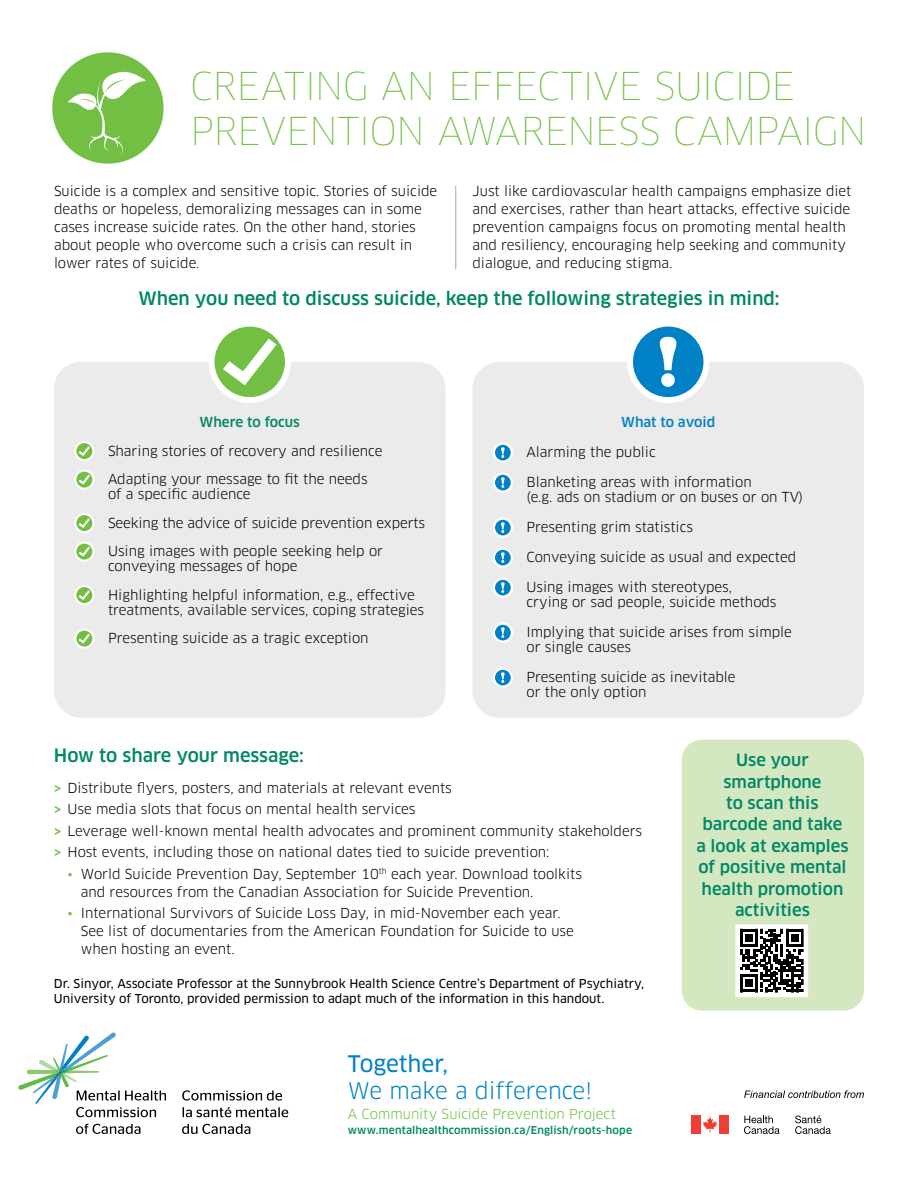
<style>
.page{position:relative;width:918px;height:1188px;background:#fff}
.page>*{position:absolute;margin:0;border:0;box-sizing:border-box;transform-origin:0 0}
.t1{font:100 37.5px/45px "Clan OT";letter-spacing:-.015em;color:#72bf44}
.t2{font:22.35px "Clan OT";color:#0081c6}
.t3{font:22.35px "Clan OT News";color:#0081c6}
.t4{font:500 18px "Clan OT";color:#008765}
.t5{font:500 16.5px/21.5px "Clan OT";color:#008765;text-align:center}
.t6{font:13.5px/18px "Clan OT";color:#000}
.t7{font:13.5px "Clan OT";letter-spacing:-.005em;color:#72bf44}
.t8{font:500 13.5px "Clan OT";color:#008765}
.t9{font:500 13.5px "Clan OT";color:#0081c6}
.t10{font:12px/15px "Clan OT News";color:#000}
.t11{font:500 10.5px "Clan OT";letter-spacing:.015em;color:#008765}
.s1{font-weight:500;color:#72bf44}
.s2{color:#72bf44}
</style>
<div class="page">
<svg style="left:52px;top:52px;width:112px;height:112px"></svg>
<svg style="left:76px;top:1124px;width:64px;height:10px"></svg>
<svg style="left:182px;top:1090px;width:100px;height:11px"></svg>
<svg style="left:183px;top:1107px;width:105px;height:10px"></svg>
<svg style="left:182px;top:1124px;width:68px;height:10px"></svg>
<svg style="left:18px;top:1033px;width:148px;height:84px"></svg>
<svg style="left:744px;top:1090px;width:120px;height:8px"></svg>
<svg style="left:703px;top:1117px;width:14px;height:15px"></svg>
<div style="left:692px;top:1116px;width:9px;height:18px;background:#ef3e33"></div>
<div style="left:719px;top:1116px;width:9px;height:18px;background:#ef3e33"></div>
<svg style="left:795px;top:1116px;width:36px;height:18px"></svg>
<svg style="left:744px;top:1116px;width:36px;height:18px"></svg>
<div style="left:682px;top:740px;width:182px;height:271px;background:#d3e8c1;border-radius:20px"></div>
<svg style="left:735px;top:924px;width:73px;height:73px;background:#858585"></svg>
<hr style="left:456px;top:186px;width:1px;height:83px;background:#a7a9ac">
<div style="left:54px;top:362px;width:392px;height:356px;background:#ebebec;border-radius:27px"></div>
<div style="left:472px;top:362px;width:392px;height:356px;background:#ebebec;border-radius:27px"></div>
<svg style="left:74px;top:441px;width:20px;height:20px"></svg>
<svg style="left:74px;top:470px;width:20px;height:20px"></svg>
<svg style="left:74px;top:513px;width:20px;height:20px"></svg>
<svg style="left:74px;top:542px;width:20px;height:20px"></svg>
<svg style="left:74px;top:585px;width:20px;height:20px"></svg>
<svg style="left:74px;top:629px;width:20px;height:20px"></svg>
<svg style="left:494px;top:444px;width:18px;height:18px"></svg>
<div style="left:493px;top:442px;width:20px;height:21px;border:2px solid #fff;border-radius:50%"></div>
<svg style="left:501px;top:447px;width:4px;height:11px"></svg>
<svg style="left:494px;top:474px;width:18px;height:18px"></svg>
<div style="left:493px;top:472px;width:20px;height:21px;border:2px solid #fff;border-radius:50%"></div>
<svg style="left:501px;top:477px;width:4px;height:11px"></svg>
<svg style="left:494px;top:519px;width:18px;height:18px"></svg>
<div style="left:493px;top:517px;width:20px;height:21px;border:2px solid #fff;border-radius:50%"></div>
<svg style="left:501px;top:522px;width:4px;height:11px"></svg>
<svg style="left:494px;top:549px;width:18px;height:18px"></svg>
<div style="left:493px;top:547px;width:20px;height:21px;border:2px solid #fff;border-radius:50%"></div>
<svg style="left:501px;top:552px;width:4px;height:11px"></svg>
<svg style="left:494px;top:579px;width:18px;height:18px"></svg>
<div style="left:493px;top:577px;width:20px;height:21px;border:2px solid #fff;border-radius:50%"></div>
<svg style="left:501px;top:582px;width:4px;height:11px"></svg>
<svg style="left:494px;top:624px;width:18px;height:18px"></svg>
<div style="left:493px;top:622px;width:20px;height:21px;border:2px solid #fff;border-radius:50%"></div>
<svg style="left:501px;top:627px;width:4px;height:11px"></svg>
<svg style="left:494px;top:669px;width:18px;height:18px"></svg>
<div style="left:493px;top:667px;width:20px;height:21px;border:2px solid #fff;border-radius:50%"></div>
<svg style="left:501px;top:672px;width:4px;height:11px"></svg>
<svg style="left:209px;top:326px;width:79px;height:77px"></svg>
<div style="left:630px;top:324px;width:76px;height:76px;background:#0081c6;border-radius:50%"></div>
<div style="left:627px;top:321px;width:82px;height:82px;border:6px solid #fff;border-radius:50%"></div>
<svg style="left:660px;top:337px;width:16px;height:50px"></svg>
<h1 class="t1" style="left:190px;top:63px;width:678px">CREATING AN EFFECTIVE SUICIDE<br>PREVENTION AWARENESS CAMPAIGN</h1>
<p class="t6" style="left:54px;top:182px;width:385px">Suicide is a complex and sensitive topic. Stories of suicide deaths or hopeless, demoralizing messages can in some cases increase suicide rates. On the other hand, stories about people who overcome such a crisis can result in lower rates of suicide.</p>
<p class="t6" style="left:472px;top:182px;width:380px">Just like cardiovascular health campaigns emphasize diet and exercises, rather than heart attacks, effective suicide prevention campaigns focus on promoting mental health and resiliency, encouraging help seeking and community dialogue, and reducing stigma.</p>
<h3 class="t4" style="left:138px;top:288px;width:643px">When you need to discuss suicide, keep the following strategies in mind:</h3>
<p class="t8" style="left:200px;top:415px;width:102px">Where to focus</p>
<p class="t6" style="left:108px;top:437px;width:276px;line-height:28.5px">Sharing stories of recovery and resilience<br>Adapting your message to fit the needs</p>
<p class="t6" style="left:108px;top:480px;width:319px;line-height:28.5px">of a specific audience<br>Seeking the advice of suicide prevention experts<br>Using images with people seeking help or</p>
<p class="t6" style="left:108px;top:552px;width:308px;line-height:28.5px">conveying messages of hope<br>Highlighting helpful information, e.g., effective</p>
<p class="t6" style="left:108px;top:596px;width:318px;line-height:28.5px">treatments, available services, coping strategies<br>Presenting suicide as a tragic exception</p>
<p class="t9" style="left:621px;top:415px;width:96px">What to avoid</p>
<p class="t6" style="left:526px;top:444px;width:131px">Alarming the public</p>
<p class="t6" style="left:526px;top:475px;width:278px;line-height:15px">Blanketing areas with information<br>(e.g. ads on stadium or on buses or on TV)</p>
<p class="t6" style="left:526px;top:519px;width:168px">Presenting grim statistics</p>
<p class="t6" style="left:526px;top:549px;width:271px">Conveying suicide as usual and expected</p>
<p class="t6" style="left:526px;top:580px;width:252px;line-height:15px">Using images with stereotypes, crying or sad people, suicide methods</p>
<p class="t6" style="left:526px;top:625px;width:267px;line-height:15px">Implying that suicide arises from simple or single causes</p>
<p class="t6" style="left:526px;top:670px;width:211px;line-height:15px">Presenting suicide as inevitable or the only option</p>
<h3 class="t4" style="left:54px;top:744px;width:252px">How to share your message:</h3>
<p class="t6" style="left:54px;top:777px;width:590px;line-height:21.3px"><span class="s1">&gt;</span> Distribute flyers, posters, and materials at relevant events<br><span class="s1">&gt;</span> Use media slots that focus on mental health services<br><span class="s1">&gt;</span> Leverage well-known mental health advocates and prominent community stakeholders <span class="s1">&gt;</span> Host events, including those on national dates tied to suicide prevention:</p>
<p class="t6" style="left:81px;top:865px;width:503px;text-indent:-14px"><span class="s2">•</span> World Suicide Prevention Day, September 10<sup>th</sup> each year. Download toolkits and resources from the Canadian Association for Suicide Prevention.</p>
<p class="t6" style="left:81px;top:904px;width:495px;text-indent:-14px"><span class="s2">•</span> International Survivors of Suicide Loss Day, in mid‑ November each year.<br>See list of documentaries from the American Foundation for Suicide to use when hosting an event.</p>
<p class="t10" style="left:54px;top:976px;width:592px">Dr. Sinyor, Associate Professor at the Sunnybrook Health Science Centre’s Department of Psychiatry,<br>University of Toronto, provided permission to adapt much of the information in this handout.</p>
<h2 class="t3" style="left:348px;top:1051px;width:102px">Together,</h2>
<h2 class="t2" style="left:348px;top:1078px;width:246px">We make a difference!</h2>
<p class="t7" style="left:348px;top:1106px;width:270px">A Community Suicide Prevention Project</p>
<p class="t11" style="left:348px;top:1124px;width:286px">www.mentalhealthcommission.ca/English/roots-hope</p>
<p class="t5" style="left:696px;top:750px;width:154px">Use your smartphone<br>to scan this barcode and take a look at examples of positive mental health promotion activities</p>
</div>
